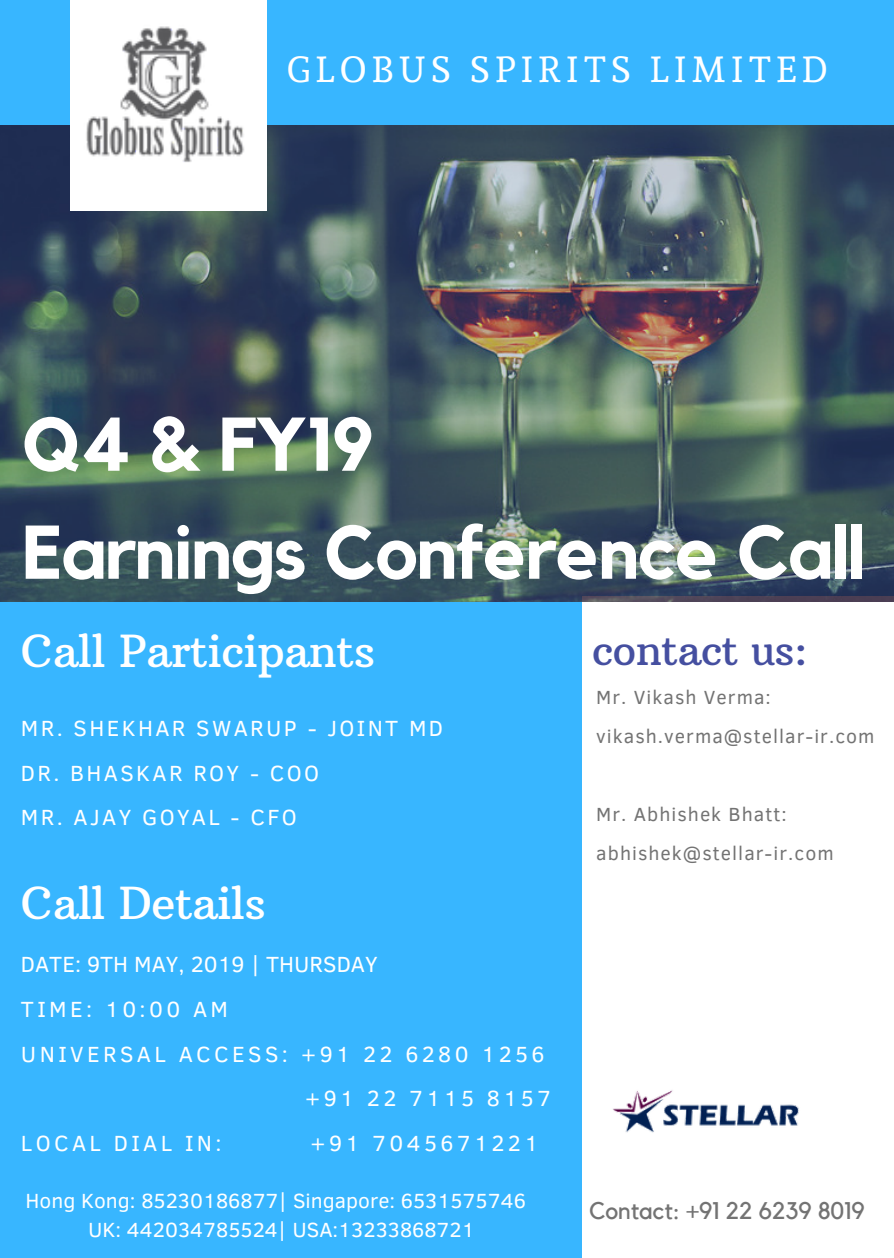
<style>
.page{position:relative;width:894px;height:1258px;background:#fff}
.page>*{position:absolute;margin:0;border:0;box-sizing:border-box;transform-origin:0 0}
.t1{font:700 75px/108px "Kollektif";letter-spacing:-.02em;color:#fff}
.t2{font:45px "Arbutus Slab";letter-spacing:-.02em;color:#fff}
.t3{font:42px "Arbutus Slab";letter-spacing:-.02em;color:#454fa0}
.t4{font:36px "Andada";letter-spacing:.15em;color:#fff}
.t5{font:24px "Kollektif";color:#737373}
.t6{font:22.5px "Clear Sans";letter-spacing:.15em;color:#fff}
.t7{font:22.5px/44.7px "Clear Sans";letter-spacing:.105em;color:#fff}
.t8{font:22.5px "Clear Sans";color:#fff}
.t9{font:21px/29.4px "Clear Sans";color:#fff;text-align:center}
.t10{font:19.5px/39px "Clear Sans";letter-spacing:.055em;color:#737373}
</style>
<div class="page">
<div style="left:0;top:0;width:893px;height:1258px;background:#38b6ff"></div>
<div style="left:582px;top:596px;width:311px;height:662px;background:#fff"></div>
<img style="left:0;top:126px;width:893px;height:475px">
<div style="left:70px;top:0;width:196px;height:211px;background:#fff"></div>
<img style="left:86px;top:26px;width:158px;height:136px">
<img style="left:613px;top:1090px;width:186px;height:43px">
<h3 class="t4" style="left:287px;top:48px;width:541px">GLOBUS SPIRITS LIMITED</h3>
<h1 class="t1" style="left:22px;top:393px;width:843px">Q4 &amp; FY19<br>Earnings Conference Call</h1>
<h2 class="t2" style="left:21px;top:623px;width:355px">Call Participants</h2>
<p class="t7" style="left:21px;top:704px;width:423px">MR. SHEKHAR SWARUP - JOINT MD<br>DR. BHASKAR ROY - COO<br>MR. AJAY GOYAL - CFO</p>
<h2 class="t2" style="left:21px;top:875px;width:246px">Call Details</h2>
<p class="t8" style="left:21px;top:948px;width:358px">DATE: 9TH MAY, 2019 | THURSDAY</p>
<p class="t6" style="left:21px;top:992px;width:208px">TIME: 10:00 AM</p>
<p class="t6" style="left:21px;top:1037px;width:525px">UNIVERSAL ACCESS: +91 22 6280 1256</p>
<p class="t6" style="left:304px;top:1082px;width:248px">+91 22 7115 8157</p>
<p class="t6" style="left:21px;top:1126px;width:202px">LOCAL DIAL IN:</p>
<p class="t6" style="left:310px;top:1126px;width:230px">+91 7045671221</p>
<p class="t9" style="left:26px;top:1185px;width:501px">Hong Kong: 85230186877| Singapore: 6531575746<br>UK: 442034785524| USA:13233868721</p>
<h3 class="t3" style="left:591px;top:623px;width:217px">contact us:</h3>
<p class="t10" style="left:596px;top:676px;width:280px">Mr. Vikash Verma: vikash.verma@stellar-ir.com</p>
<p class="t10" style="left:596px;top:794px;width:239px">Mr. Abhishek Bhatt: abhishek@stellar-ir.com</p>
<p class="t5" style="left:589px;top:1199px;width:277px">Contact: +91 22 6239 8019</p>
</div>
